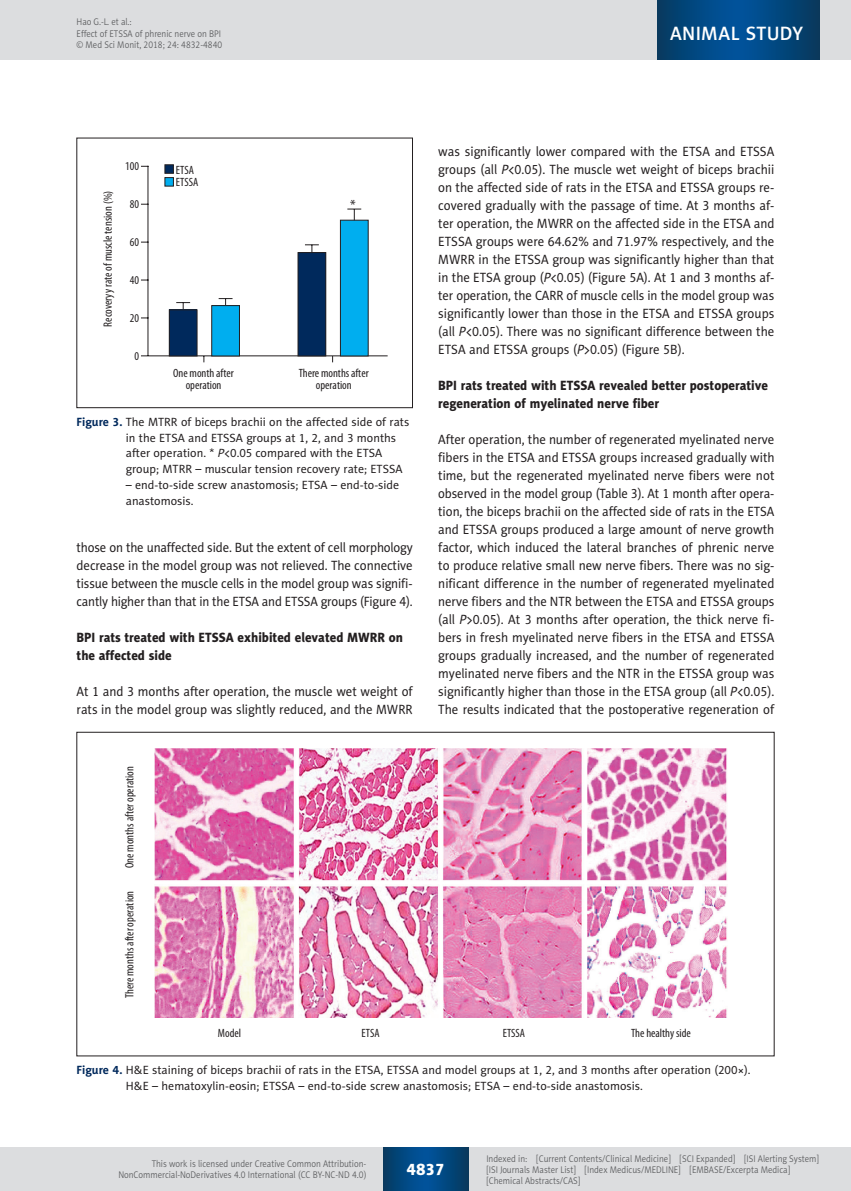
<style>
.page{position:relative;width:851px;height:1191px;background:#fff}
.page>*{position:absolute;margin:0;border:0;box-sizing:border-box;transform-origin:0 0}
.t1{font:19.5px "Naomi Sans EFN Medium";letter-spacing:.015em;color:#fff}
.t2{font:16.5px "Naomi Sans EFN Heavy";color:#fff}
.t3{font:condensed 15px "Myriad Pro";color:#231f20}
.MSM_Body{font:13.5px/18px "Naomi Sans EFN";color:#231f20;text-align:justify;scale:.95 1}
.MSM_Body-2{font:13.5px/18px "Naomi Sans EFN";color:#231f20;text-align:justify;scale:.94 1}
.MSM_Headline_2{font:13.5px/18px "Naomi Sans EFN Heavy";color:#231f20;scale:.95 1}
.MSM_Rycina_tytul{font:12px/15.8px "Naomi Sans EFN";color:#231f20}
.t4{font:condensed 12px/12px "Myriad Pro";color:#231f20;text-align:center}
.t5{font:9.75px/11.2px "Naomi Sans EFN Light";color:#57585a;scale:.9 1}
.s1{font-weight:700;color:#00295c}
.s2{font-style:italic}
</style>
<div class="page">
<div style="left:164px;top:164px;width:10px;height:10px;background:#00295c;border:1px solid #231f20"></div>
<div style="left:164px;top:177px;width:10px;height:9px;background:#00aeef;border:1px solid #231f20"></div>
<hr style="left:141px;top:355px;width:246px;height:1px;background:#231f20">
<hr style="left:147px;top:166px;width:1px;height:190px;background:#231f20">
<svg style="left:168px;top:208px;width:194px;height:155px"></svg>
<div style="left:340px;top:220px;width:28px;height:136px;background:#00aeef;border:1px solid #231f20"></div>
<img style="left:154px;top:748px;width:573px;height:270px">
<div style="left:0;top:1148px;width:850px;height:43px;background:#dcdddf"></div>
<svg style="left:383px;top:1147px;width:85px;height:43px"></svg>
<div style="left:0;top:0;width:850px;height:60px;background:#dcdddf"></div>
<svg style="left:657px;top:0;width:162px;height:60px"></svg>
<p class="t5" style="left:77px;top:16px;width:163px">Hao G.-L. et al.:<br>Effect of ETSSA of phrenic nerve on BPI © Med Sci Monit, 2018; 24: 4832-4840</p>
<h1 class="t1" style="left:670px;top:22px;width:134px">ANIMAL STUDY</h1>
<p class="t4" style="left:102px;top:327px;width:137px;rotate:-90deg">Recoveryy rate of muscle tension (%)</p>
<p class="t4" style="left:125px;top:160px;width:15px">100</p>
<p class="t4" style="left:130px;top:198px;width:11px">80</p>
<p class="t4" style="left:130px;top:236px;width:11px">60</p>
<p class="t4" style="left:130px;top:274px;width:11px">40</p>
<p class="t4" style="left:130px;top:312px;width:11px">20</p>
<p class="t4" style="left:134px;top:350px;width:6px">0</p>
<p class="t4" style="left:176px;top:164px;width:24px;text-align:left">ETSA<br>ETSSA</p>
<p class="t3" style="left:350px;top:197px;width:7px">*</p>
<p class="t4" style="left:173px;top:367px;width:62px">One month after operation</p>
<p class="t4" style="left:299px;top:367px;width:71px">There months after operation</p>
<p class="MSM_Rycina_tytul" style="left:126px;top:414px;width:285px;text-indent:-49px"><span class="s1">Figure 3.</span> The MTRR of biceps brachii on the affected side of rats in the ETSA and ETSSA groups at 1, 2, and 3 months after operation. * <span class="s2">P</span>&lt;0.05 compared with the ETSA group; MTRR – muscular tension recovery rate; ETSSA</p>
<p class="MSM_Rycina_tytul" style="left:126px;top:477px;width:275px">– end-to-side screw anastomosis; ETSA – end-to-side anastomosis.</p>
<p class="MSM_Body-2" style="left:77px;top:538px;width:359px">those on the unaffected side. But the extent of cell morphology decrease in the model group was not relieved. The connective tissue between the muscle cells in the model group was signifi&shy;cantly higher than that in the ETSA and ETSSA groups (Figure 4).</p>
<p class="MSM_Headline_2" style="left:77px;top:628px;width:345px">BPI rats treated with ETSSA exhibited elevated MWRR on the affected side</p>
<p class="MSM_Body" style="left:77px;top:682px;width:355px">At 1 and 3 months after operation, the muscle wet weight of rats in the model group was slightly reduced, and the MWRR</p>
<p class="t4" style="left:123px;top:868px;width:103px;rotate:-90deg">One months after operation</p>
<p class="t4" style="left:123px;top:998px;width:109px;rotate:-90deg">There months after operation</p>
<p class="MSM_Body" style="left:438px;top:142px;width:355px">was significantly lower compared with the ETSA and ETSSA groups (all <span class="s2">P</span>&lt;0.05). The muscle wet weight of biceps brachii on the affected side of rats in the ETSA and ETSSA groups re&shy;covered gradually with the passage of time. At 3 months af&shy;ter operation, the MWRR on the affected side in the ETSA and ETSSA groups were 64.62% and 71.97% respectively, and the MWRR in the ETSSA group was significantly higher than that in the ETSA group (<span class="s2">P</span>&lt;0.05) (Figure 5A). At 1 and 3 months af&shy;ter operation, the CARR of muscle cells in the model group was significantly lower than those in the ETSA and ETSSA groups (all <span class="s2">P</span>&lt;0.05). There was no significant difference between the ETSA and ETSSA groups (<span class="s2">P</span>&gt;0.05) (Figure 5B).</p>
<p class="MSM_Headline_2" style="left:438px;top:376px;width:348px">BPI rats treated with ETSSA revealed better postoperative regeneration of myelinated nerve fiber</p>
<p class="MSM_Body" style="left:438px;top:430px;width:355px">After operation, the number of regenerated myelinated nerve fibers in the ETSA and ETSSA groups increased gradually with time, but the regenerated myelinated nerve fibers were not observed in the model group (Table 3). At 1 month after opera&shy;tion, the biceps brachii on the affected side of rats in the ETSA and ETSSA groups produced a large amount of nerve growth factor, which induced the lateral branches of phrenic nerve to produce relative small new nerve fibers. There was no sig&shy;nificant difference in the number of regenerated myelinated nerve fibers and the NTR between the ETSA and ETSSA groups (all <span class="s2">P</span>&gt;0.05). At 3 months after operation, the thick nerve fi&shy;bers in fresh myelinated nerve fibers in the ETSA and ETSSA groups gradually increased, and the number of regenerated myelinated nerve fibers and the NTR in the ETSSA group was significantly higher than those in the ETSA group (all <span class="s2">P</span>&lt;0.05).<br>The results indicated that the postoperative regeneration of</p>
<p class="t4" style="left:218px;top:1026px;width:25px">Model</p>
<p class="t4" style="left:361px;top:1026px;width:19px">ETSA</p>
<p class="t4" style="left:502px;top:1026px;width:24px">ETSSA</p>
<p class="t4" style="left:631px;top:1026px;width:61px">The healthy side</p>
<p class="MSM_Rycina_tytul" style="left:126px;top:1062px;width:626px;text-indent:-49px"><span class="s1">Figure 4.</span> H&amp;E staining of biceps brachii of rats in the ETSA, ETSSA and model groups at 1, 2, and 3 months after operation (200×).<br>H&amp;E – hematoxylin-eosin; ETSSA – end-to-side screw anastomosis; ETSA – end-to-side anastomosis.</p>
<p class="t5" style="left:118px;top:1158px;width:277px;text-align:right">This work is licensed under Creative Common Attribution-<br>NonCommercial-NoDerivatives 4.0 International (CC BY-NC-ND 4.0)</p>
<p class="t2" style="left:406px;top:1159px;width:40px">4837</p>
<p class="t5" style="left:486px;top:1152px;width:371px">Indexed in: [Current Contents/Clinical Medicine] [SCI Expanded] [ISI Alerting System] [ISI Journals Master List] [Index Medicus/MEDLINE] [EMBASE/Excerpta Medica] [Chemical Abstracts/CAS]</p>
</div>
